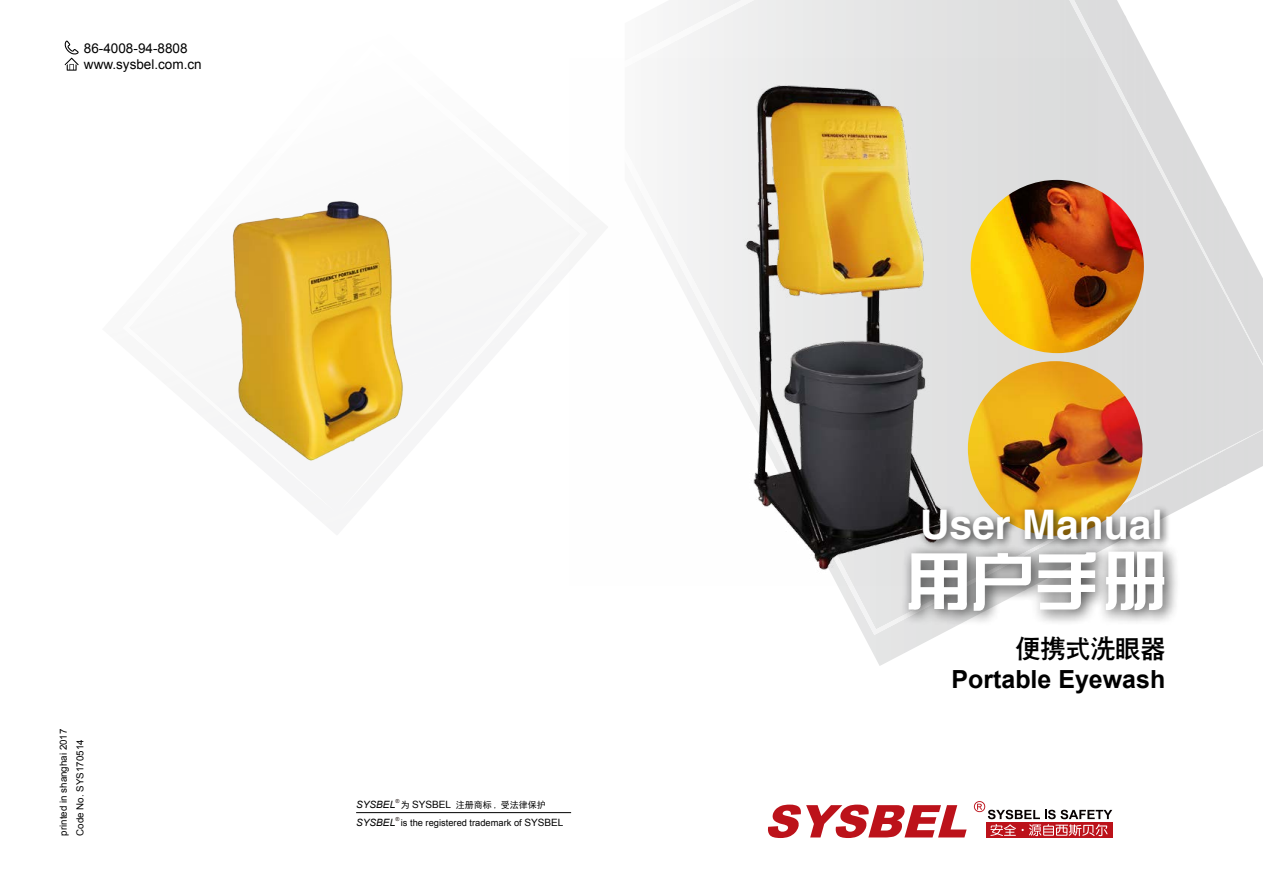
<style>
.page{position:relative;width:1263px;height:893px;background:#fff}
.page>*{position:absolute;margin:0;border:0;box-sizing:border-box;transform-origin:0 0}
.t1{font:40.8px "CT Cu Hei SJ";color:#fff}
.t2{font:700 24.9px "Arial";color:#000}
.t3{font:24.9px "CT Cu Hei SJ";color:#000}
.t4{font:13.5px/16.2px "Arial";color:#000}
.t5{font:9.75px/16.5px "Arial";color:#000}
.t6{font:9.3px "Arial";color:#000}
.t7{font:9px "Sim Hei";color:#000}
.t8{font:5.55px "Arial";color:#231815}
.s1{font-style:italic;font-size:10.05px}
.s2{font-size:10.05px}
.s3{font-family:"Arial";font-style:italic;font-size:10.05px}
.s4{font-family:"Arial";font-size:10.05px}
</style>
<div class="page">
<img style="left:864px;top:635px;width:74px;height:31px">
<img style="left:678px;top:0;width:585px;height:635px">
<hr style="left:356px;top:812px;width:215px;height:1px;background:#000">
<svg style="left:768px;top:805px;width:199px;height:33px"></svg>
<div style="left:986px;top:822px;width:127px;height:15px;background:#bc121a"></div>
<svg style="left:974px;top:801px;width:138px;height:35px"></svg>
<img style="left:232px;top:201px;width:172px;height:260px">
<svg style="left:65px;top:41px;width:14px;height:30px"></svg>
<img style="left:968px;top:361px;width:174px;height:175px;border-radius:87px">
<img style="left:971px;top:180px;width:173px;height:173px;border-radius:87px">
<img style="left:570px;top:58px;width:527px;height:528px">
<div style="left:917px;top:504px;width:254px;height:46px;background:#000;opacity:.75"></div>
<div style="left:899px;top:541px;width:281px;height:86px;background:#000;opacity:.75"></div>
<svg style="left:909px;top:552px;width:255px;height:59px"></svg>
<h3 class="t4" style="left:84px;top:40px;width:119px">86-4008-94-8808 www.sysbel.com.cn</h3>
<p class="t5" style="left:55px;top:836px;width:108px;rotate:-90deg">printed in shanghai 2017<br>Code No. SYS170514</p>
<p class="t8" style="left:396px;top:797px;width:6px">®</p>
<p class="t6" style="left:356px;top:816px;width:209px"><span class="s1">SYSBEL</span> is the registered trademark of <span class="s2">SYSBEL</span></p>
<p class="t7" style="left:356px;top:800px;width:191px"><span class="s3">SYSBEL</span> 为 <span class="s4">SYSBEL</span> 注册商标 , 受法律保护</p>
<p class="t8" style="left:396px;top:816px;width:6px">®</p>
<h1 class="t1" style="left:920px;top:505px;width:244px">User Manual</h1>
<h2 class="t3" style="left:1015px;top:636px;width:151px">便携式洗眼器</h2>
<h2 class="t2" style="left:951px;top:663px;width:215px">Portable Eyewash</h2>
</div>
